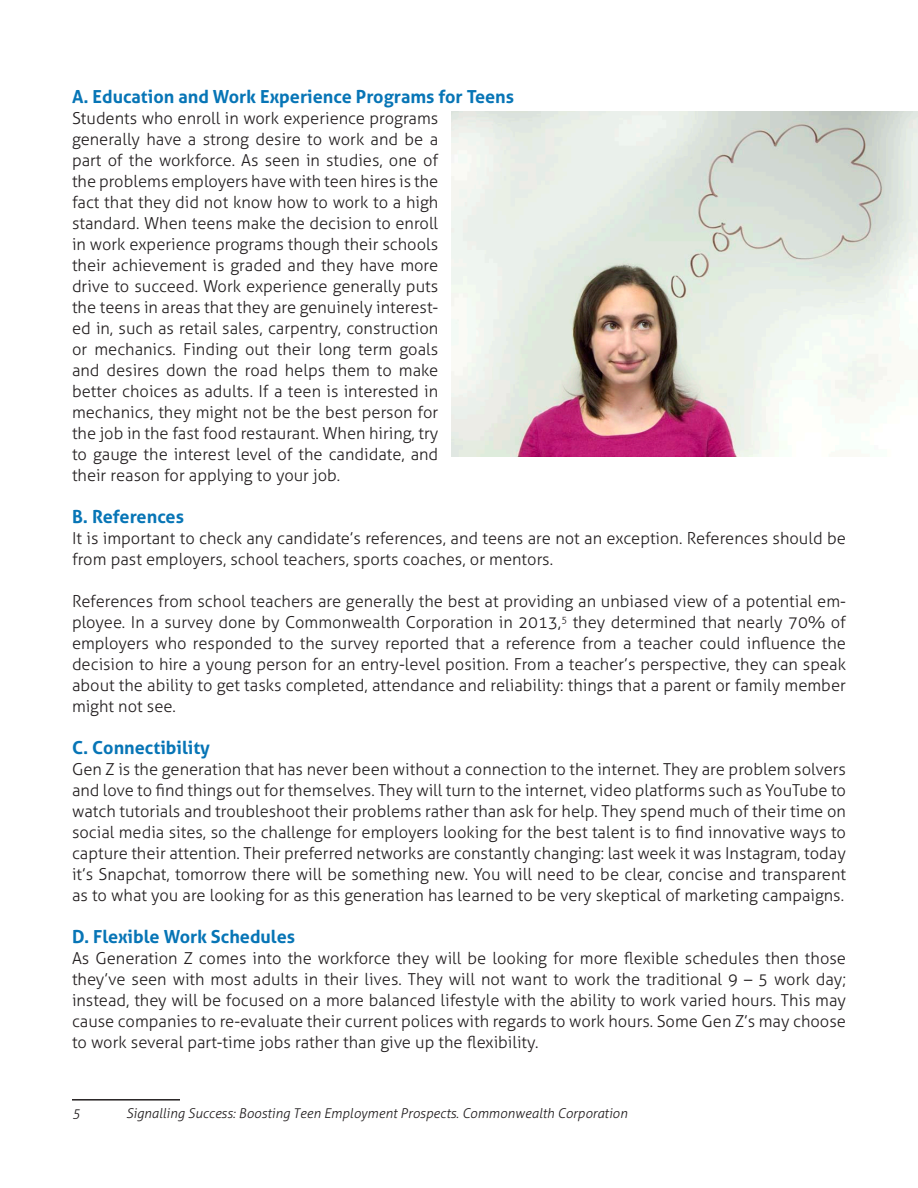
<style>
.page{position:relative;width:918px;height:1188px;background:#fff}
.page>*{position:absolute;margin:0;border:0;box-sizing:border-box;transform-origin:0 0}
.t1{font:700 18px "Aller";color:#0775b6}
.t2{font:300 16.5px/21px "Aller";color:#231f20;text-align:justify}
.footnotes{font:italic 300 13.5px "Aller";color:#231f20}
</style>
<div class="page">
<hr style="left:72px;top:1099px;width:108px;height:2px;background:#231f20">
<img style="left:452px;top:112px;width:466px;height:344px">
<p class="t1" style="left:72px;top:86px;width:444px">A. Education and Work Experience Programs for Teens</p>
<p class="t2" style="left:72px;top:108px;width:368px">Students who enroll in work experience programs generally have a strong desire to work and be a part of the workforce. As seen in studies, one of the problems employers have with teen hires is the fact that they did not know how to work to a high standard. When teens make the decision to enroll in work experience programs though their schools their achievement is graded and they have more drive to succeed. Work experience generally puts the teens in areas that they are genuinely interest&shy;ed in, such as retail sales, carpentry, construction or mechanics. Finding out their long term goals and desires down the road helps them to make better choices as adults. If a teen is interested in mechanics, they might not be the best person for the job in the fast food restaurant. When hiring, try to gauge the interest level of the candidate, and their reason for applying to your job.</p>
<p class="t1" style="left:72px;top:506px;width:114px">B. References</p>
<p class="t2" style="left:72px;top:528px;width:776px">It is important to check any candidate’s references, and teens are not an exception. References should be from past employers, school teachers, sports coaches, or mentors.</p>
<p class="t2" style="left:72px;top:591px;width:776px">References from school teachers are generally the best at providing an unbiased view of a potential em&shy;ployee. In a survey done by Commonwealth Corporation in 2013,<sup>5</sup> they determined that nearly 70% of employers who responded to the survey reported that a reference from a teacher could influence the decision to hire a young person for an entry-level position. From a teacher’s perspective, they can speak about the ability to get tasks completed, attendance and reliability: things that a parent or family member might not see.</p>
<p class="t1" style="left:72px;top:737px;width:140px">C. Connectibility</p>
<p class="t2" style="left:72px;top:759px;width:776px">Gen Z is the generation that has never been without a connection to the internet. They are problem solvers and love to find things out for themselves. They will turn to the internet, video platforms such as YouTube to watch tutorials and troubleshoot their problems rather than ask for help. They spend much of their time on social media sites, so the challenge for employers looking for the best talent is to find innovative ways to capture their attention. Their preferred networks are constantly changing: last week it was Instagram, today it’s Snapchat, tomorrow there will be something new. You will need to be clear, concise and transparent as to what you are looking for as this generation has learned to be very skeptical of marketing campaigns.</p>
<p class="t1" style="left:72px;top:926px;width:225px">D. Flexible Work Schedules</p>
<p class="t2" style="left:72px;top:948px;width:776px">As Generation Z comes into the workforce they will be looking for more flexible schedules then those they’ve seen with most adults in their lives. They will not want to work the traditional 9 – 5 work day; instead, they will be focused on a more balanced lifestyle with the ability to work varied hours. This may cause companies to re-evaluate their current polices with regards to work hours. Some Gen Z’s may choose to work several part-time jobs rather than give up the flexibility.</p>
<p class="footnotes" style="left:72px;top:1105px;width:10px">5</p>
<p class="footnotes" style="left:126px;top:1105px;width:503px">Signalling Success: Boosting Teen Employment Prospects. Commonwealth Corporation</p>
</div>
